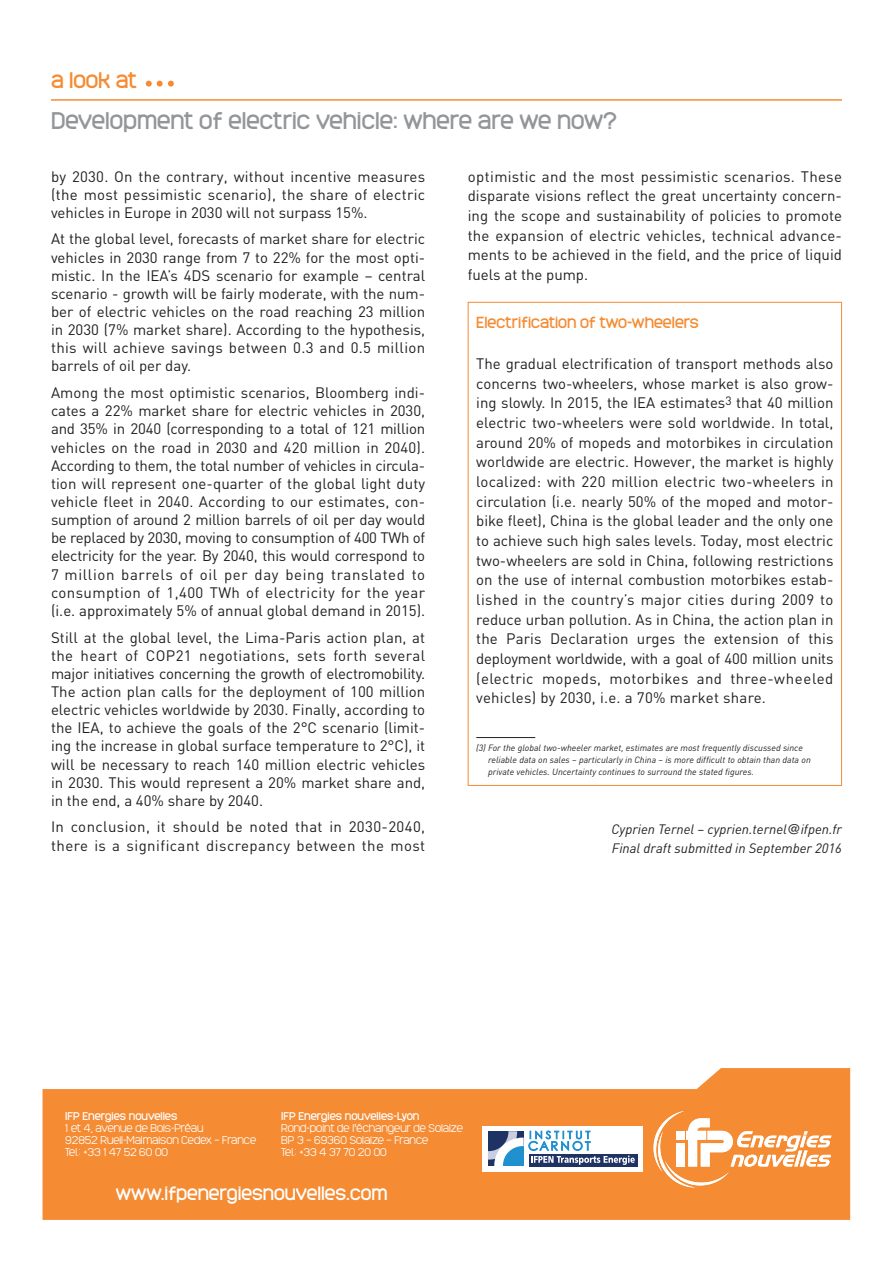
<style>
.page{position:relative;width:893px;height:1263px;background:#fff}
.page>*{position:absolute;margin:0;border:0;box-sizing:border-box;transform-origin:0 0}
.t1{font:22.5px "Monark";color:#939598}
.t2{font:21px "Monark";color:#f58b32}
.t3{font:18px "Monark";color:#fff}
.t4{font:15px/18.1px "DIN";color:#231f20;text-align:justify}
.t5{font:15px/18.1px "DIN";letter-spacing:.025em;color:#231f20}
.t6{font:15px "Monark";color:#f58b32}
.t7{font:italic 13.5px/18.1px "DIN";color:#231f20}
.t8{font:300 10.5px/12px "Monark";color:#fff}
.t9{font:10.5px "Monark";color:#fff}
.t10{font:italic 9px/12px "DIN";color:#231f20}
.s1{font-family:"Helvetica";font-style:normal}
</style>
<div class="page">
<svg style="left:43px;top:1068px;width:807px;height:152px;background:#f69b4e"></svg>
<svg style="left:653px;top:1111px;width:178px;height:76px"></svg>
<hr style="left:51px;top:99px;width:791px;height:2px;background:#f58b32">
<svg style="left:146px;top:81px;width:28px;height:6px"></svg>
<hr style="left:476px;top:737px;width:59px;height:1px;background:#231f20">
<div style="left:483px;top:1126px;width:160px;height:45px;background:#fff"></div>
<div style="left:529px;top:1154px;width:108px;height:12px;background:#1f3264"></div>
<svg style="left:488px;top:1131px;width:147px;height:35px"></svg>
<h2 class="t2" style="left:51px;top:65px;width:88px">a look at</h2>
<h1 class="t1" style="left:51px;top:105px;width:568px">Development of electric vehicle: where are we now?</h1>
<p class="t4" style="left:51px;top:167px;width:376px">by 2030. On the contrary, without incentive measures (the most pessimistic scenario), the share of electric vehicles in Europe in 2030 will not surpass 15%.</p>
<p class="t4" style="left:51px;top:230px;width:376px">At the global level, forecasts of market share for electric vehicles in 2030 range from 7 to 22% for the most opti&shy;mistic. In the IEA’s 4DS scenario for example – central scenario - growth will be fairly moderate, with the num&shy;ber of electric vehicles on the road reaching 23 million in 2030 (7% market share). According to the hypothesis, this will achieve savings between 0.3 and 0.5 million barrels of oil per day.</p>
<p class="t4" style="left:51px;top:383px;width:376px">Among the most optimistic scenarios, Bloomberg indi&shy;cates a 22% market share for electric vehicles in 2030, and 35% in 2040 (corresponding to a total of 121 million vehicles on the road in 2030 and 420 million in 2040).<br>According to them, the total number of vehicles in circula&shy;tion will represent one-quarter of the global light duty vehicle fleet in 2040. According to our estimates, con&shy;sumption of around 2 million barrels of oil per day would be replaced by 2030, moving to consumption of 400 TWh of electricity for the year. By 2040, this would correspond to 7 million barrels of oil per day being translated to consumption of 1,400 TWh of electricity for the year (i.e. approximately 5% of annual global demand in 2015).</p>
<p class="t4" style="left:51px;top:628px;width:376px">Still at the global level, the Lima-Paris action plan, at the heart of COP21 negotiations, sets forth several major initiatives concerning the growth of electromobility.<br>The action plan calls for the deployment of 100 million electric vehicles worldwide by 2030. Finally, according to the IEA, to achieve the goals of the 2°C scenario (limit&shy;ing the increase in global surface temperature to 2°C), it will be necessary to reach 140 million electric vehicles in 2030. This would represent a 20% market share and, in the end, a 40% share by 2040.</p>
<p class="t5" style="left:51px;top:817px;width:376px">In conclusion, it should be noted that in 2030-2040, there is a significant discrepancy between the most</p>
<p class="t4" style="left:468px;top:166px;width:376px;line-height:19.6px">optimistic and the most pessimistic scenarios. These disparate visions reflect the great uncertainty concern&shy;ing the scope and sustainability of policies to promote the expansion of electric vehicles, technical advance&shy;ments to be achieved in the field, and the price of liquid fuels at the pump.</p>
<p class="t6" style="left:476px;top:312px;width:224px">Electrification of two-wheelers</p>
<p class="t4" style="left:476px;top:353px;width:359px;line-height:19.6px">The gradual electrification of transport methods also concerns two-wheelers, whose market is also grow&shy;ing slowly. In 2015, the IEA estimates<sup>3</sup> that 40 million electric two-wheelers were sold worldwide. In total, around 20% of mopeds and motorbikes in circulation worldwide are electric. However, the market is highly localized: with 220 million electric two-wheelers in circulation (i.e. nearly 50% of the moped and motor&shy;bike fleet), China is the global leader and the only one to achieve such high sales levels. Today, most electric two-wheelers are sold in China, following restrictions on the use of internal combustion motorbikes estab&shy;lished in the country’s major cities during 2009 to reduce urban pollution. As in China, the action plan in the Paris Declaration urges the extension of this deployment worldwide, with a goal of 400 million units (electric mopeds, motorbikes and three-wheeled vehicles) by 2030, i.e. a 70% market share.</p>
<p class="t10" style="left:488px;top:741px;width:324px;text-indent:-12px">(3) For the global two-wheeler market, estimates are most frequently discussed since reliable data on sales – particularly in China – is more difficult to obtain than data on private vehicles. Uncertainty continues to surround the stated figures.</p>
<p class="t7" style="left:611px;top:820px;width:232px">Cyprien Ternel – cyprien.ternel<span class="s1">@</span>ifpen.fr<br>Final draft submitted in September 2016</p>
<p class="t9" style="left:65px;top:1109px;width:114px">IFP Energies nouvelles</p>
<p class="t8" style="left:65px;top:1122px;width:192px">1 et 4, avenue de Bois-Préau<br>92852 Rueil-Malmaison Cedex – France<br>Tel.: +33 1 47 52 60 00</p>
<p class="t9" style="left:281px;top:1109px;width:140px">IFP Energies nouvelles-Lyon</p>
<p class="t8" style="left:281px;top:1122px;width:183px">Rond-point de l’échangeur de Solaize<br>BP 3 – 69360 Solaize – France<br>Tel.: +33 4 37 70 20 00</p>
<p class="t3" style="left:116px;top:1181px;width:273px">www.ifpenergiesnouvelles.com</p>
</div>
